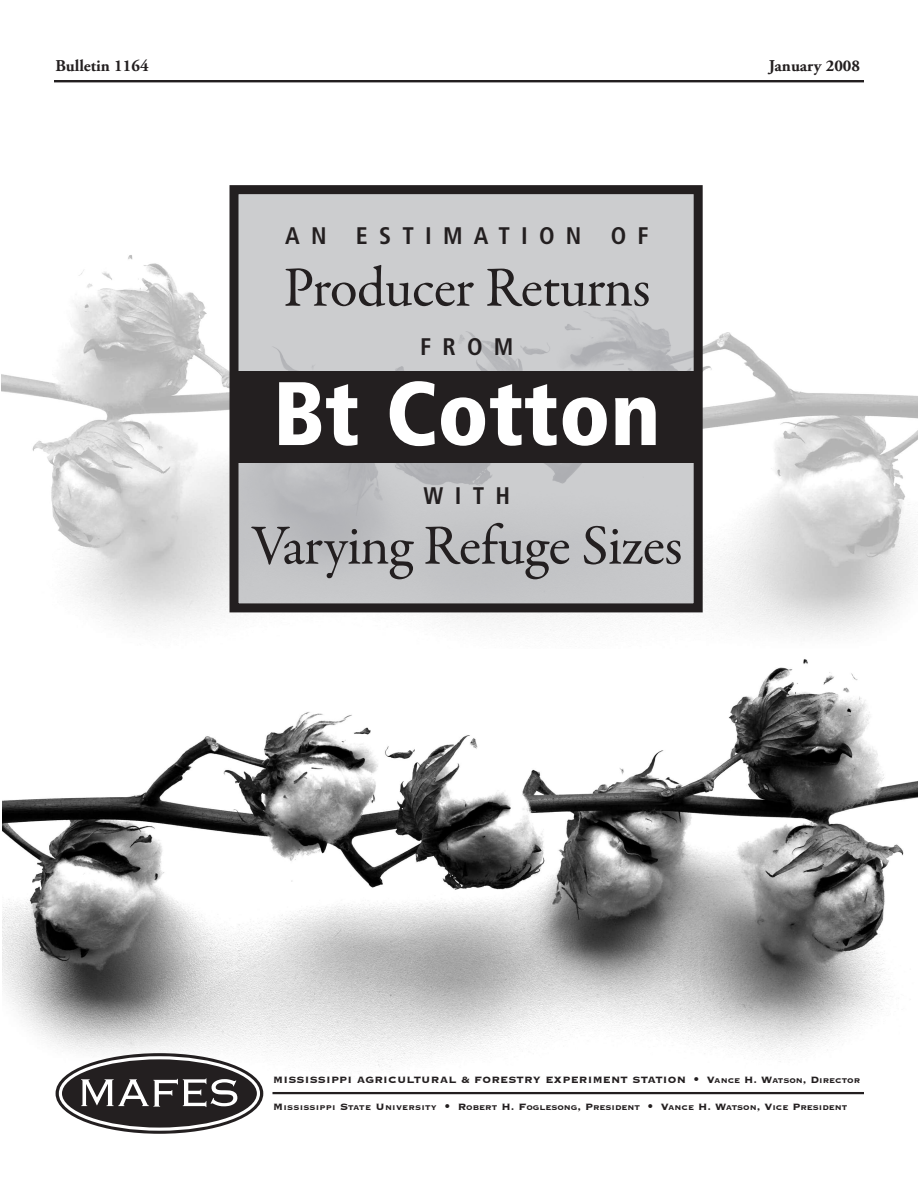
<style>
.page{position:relative;width:918px;height:1188px;background:#fff}
.page>*{position:absolute;margin:0;border:0;box-sizing:border-box;transform-origin:0 0}
.t1{font:900 condensed 90px "Frutiger LT Std";color:#fff}
.t2{font:57px "Garamond Premr Pro";letter-spacing:-.015em;color:#231f20}
.t3{font:700 condensed 24px "Frutiger LT Std";letter-spacing:.47em;color:#231f20}
.t4{font:700 16.5px "Adobe Garamond Pro";color:#231f20}
.t5{font:700 12px "Copperplate";letter-spacing:.02em;color:#231f20}
.t6{font:700 9px "Copperplate";color:#231f20}
.s1{font-size:15px}
.s2{font-size:9px}
.s3{font-size:12px}
</style>
<div class="page">
<img style="left:1px;top:185px;width:916px;height:450px">
<img style="left:240px;top:195px;width:453px;height:407px">
<div style="left:230px;top:185px;width:473px;height:427px;border:9px solid #231f20"></div>
<div style="left:234px;top:371px;width:461px;height:91px;background:#231f20"></div>
<img style="left:2px;top:659px;width:915px;height:474px">
<hr style="left:54px;top:79px;width:810px;height:3px;background:#231f20">
<div style="left:54px;top:54px;width:810px;height:26px;background:#fff"></div>
<svg style="left:59px;top:1056px;width:201px;height:75px"></svg>
<div style="left:56px;top:1053px;width:207px;height:81px;border:6px solid #231f20;border-radius:50%"></div>
<div style="left:60px;top:1058px;width:198px;height:71px;background:#231f20;border-radius:50%"></div>
<div style="left:59px;top:1056px;width:201px;height:75px;border:3px solid #fff;border-radius:50%"></div>
<svg style="left:81px;top:1078px;width:156px;height:29px"></svg>
<hr style="left:272px;top:1092px;width:592px;height:2px;background:#231f20">
<h3 class="t4" style="left:56px;top:59px;width:95px">Bulletin 1164</h3>
<h3 class="t4" style="left:769px;top:59px;width:93px">January 2008</h3>
<h3 class="t3" style="left:285px;top:226px;width:365px">AN ESTIMATION OF</h3>
<h2 class="t2" style="left:283px;top:265px;width:369px">Producer Returns</h2>
<h3 class="t3" style="left:420px;top:337px;width:95px">FROM</h3>
<h1 class="t1" style="left:273px;top:378px;width:389px">Bt Cotton</h1>
<h3 class="t3" style="left:424px;top:486px;width:88px">WITH</h3>
<h2 class="t2" style="left:251px;top:523px;width:433px">Varying Refuge Sizes</h2>
<h3 class="t5" style="left:273px;top:1072px;width:588px">MISSISSIPPI AGRICULTURAL &amp; FORESTRY EXPERIMENT STATION <span class="s1">•</span> V<span class="s2">ANCE</span> H. W<span class="s2">ATSON</span>, D<span class="s2">IRECTOR</span></h3>
<p class="t6" style="left:273px;top:1101px;width:576px"><span class="s3">M</span>ISSISSIPPI <span class="s3">S</span>TATE <span class="s3">U</span>NIVERSITY <span class="s1">•</span> <span class="s3">R</span>OBERT <span class="s3">H. F</span>OGLESONG<span class="s3">, P</span>RESIDENT <span class="s1">•</span> <span class="s3">V</span>ANCE <span class="s3">H. W</span>ATSON<span class="s3">, V</span>ICE <span class="s3">P</span>RESIDENT</p>
</div>
